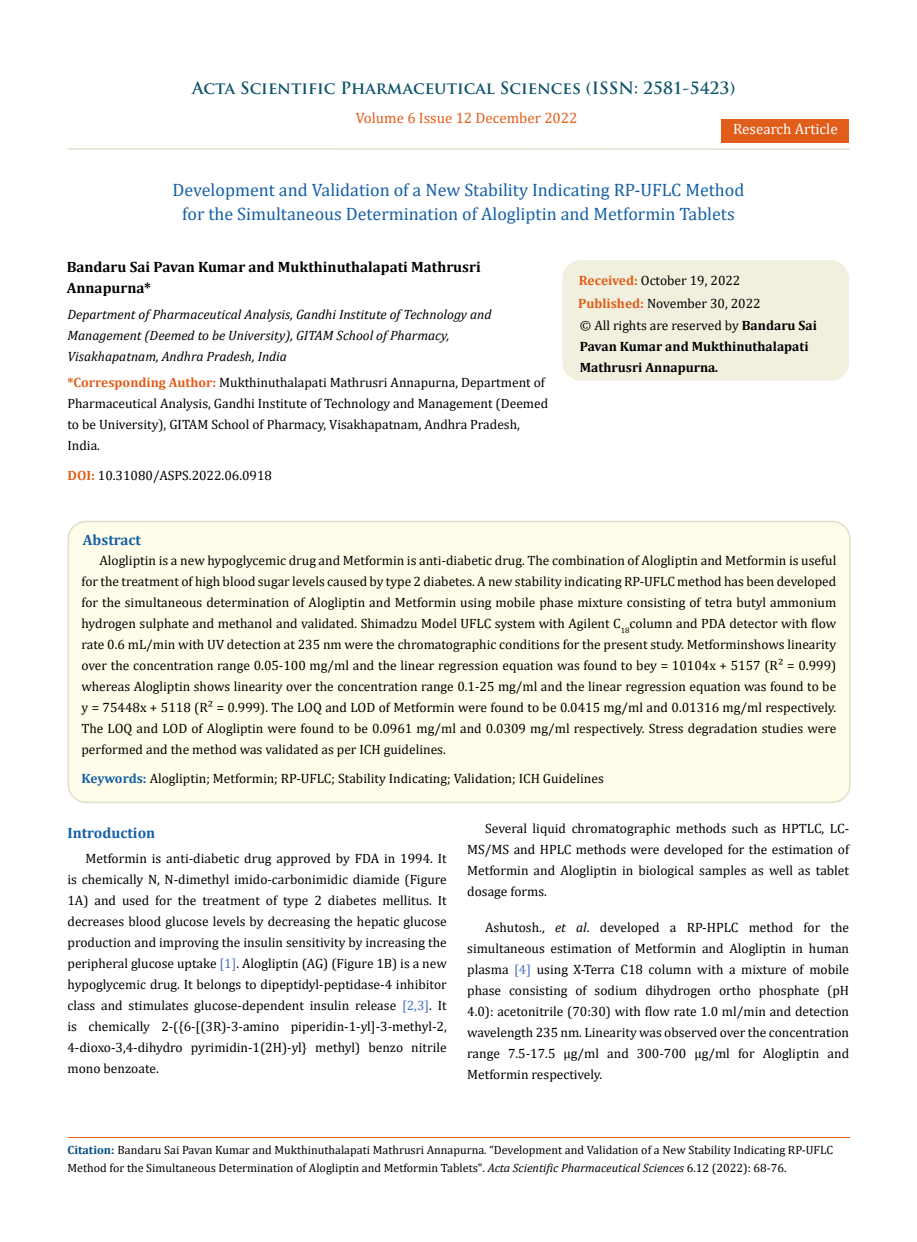
<style>
.page{position:relative;width:917px;height:1242px;background:#fff}
.page>*{position:absolute;margin:0;border:0;box-sizing:border-box;transform-origin:0 0}
.t1{font:18px/24px "Cambria";color:#1560a6;text-align:center}
.t2{font:700 16.5px "Trajan Pro";color:#0e546a}
.t3{font:700 15px/21px "Cambria";color:#000}
.t4{font:15px "Cambria";color:#e05d1a}
.t5{font:700 15px "Cambria";color:#1560a6}
.t6{font:15px "Cambria";color:#fff}
.t7{font:13.5px/21px "Cambria";color:#000;text-align:justify}
.t8{font:italic 13.5px/21px "Cambria";color:#000}
.t9{font:700 13.5px/21px "Cambria";color:#000}
.t10{font:12px/18px "Cambria";color:#000}
.s1{font-weight:700;color:#e05d1a}
.s2{font-weight:400}
.s3{font-style:italic}
.s4{font-weight:700;color:#1560a6}
.s5{color:#4472c4}
.s6{font-weight:700;color:#035089}
</style>
<div class="page">
<div style="left:721px;top:119px;width:128px;height:23px;background:#e05d1a"></div>
<div style="left:563px;top:261px;width:285px;height:119px;background:#f1f0de;border-radius:18px"></div>
<div style="left:562px;top:260px;width:287px;height:121px;border:2px solid #f1f0de;border-radius:18px"></div>
<div style="left:68px;top:521px;width:781px;height:281px;background:#fffde9;border-radius:18px"></div>
<div style="left:67px;top:521px;width:783px;height:282px;border:2px solid #e0dfcd;border-radius:18px"></div>
<hr style="left:68px;top:1138px;width:781px;height:1px;background:#e05d1a">
<hr style="left:67px;top:148px;width:782px;height:2px;background:#e0dfcd">
<p class="t2" style="left:192px;top:77px;width:545px">Acta Scientific Pharmaceutical Sciences (ISSN: 2581-5423)</p>
<p class="t4" style="left:356px;top:109px;width:223px">Volume 6 Issue 12 December 2022</p>
<p class="t6" style="left:733px;top:120px;width:106px">Research Article</p>
<h1 class="t1" style="left:172px;top:178px;width:573px">Development and Validation of a New Stability Indicating RP-UFLC Method for the Simultaneous Determination of Alogliptin and Metformin Tablets</h1>
<p class="t3" style="left:67px;top:256px;width:415px">Bandaru Sai Pavan Kumar and Mukthinuthalapati Mathrusri<br>Annapurna*</p>
<p class="t8" style="left:67px;top:303px;width:425px">Department of Pharmaceutical Analysis, Gandhi Institute of Technology and<br>Management (Deemed to be University), GITAM School of Pharmacy,<br>Visakhapatnam, Andhra Pradesh, India</p>
<p class="t7" style="left:67px;top:372px;width:482px;text-align:left"><span class="s1">*Corresponding Author:</span> Mukthinuthalapati Mathrusri Annapurna, Department of Pharmaceutical Analysis, Gandhi Institute of Technology and Management (Deemed to be University), GITAM School of Pharmacy, Visakhapatnam, Andhra Pradesh, India.</p>
<p class="t7" style="left:578px;top:269px;width:184px;line-height:23px"><span class="s1">Received:</span> October 19, 2022<br><span class="s1">Published:</span> November 30, 2022</p>
<p class="t9" style="left:580px;top:314px;width:239px"><span class="s2">© All rights are reserved by</span> Bandaru Sai<br>Pavan Kumar and Mukthinuthalapati<br>Mathrusri Annapurna<span class="s3">.</span></p>
<p class="t7" style="left:67px;top:465px;width:206px"><span class="s1">DOI:</span> 10.31080/ASPS.2022.06.0918</p>
<p class="t5" style="left:83px;top:529px;width:60px">Abstract</p>
<p class="t7" style="left:81px;top:550px;width:756px;text-indent:18px">Alogliptin is a new hypoglycemic drug and Metformin is anti-diabetic drug. The combination of Alogliptin and Metformin is useful for the treatment of high blood sugar levels caused by type 2 diabetes. A new stability indicating RP-UFLC method has been developed for the simultaneous determination of Alogliptin and Metformin using mobile phase mixture consisting of tetra butyl ammonium hydrogen sulphate and methanol and validated. Shimadzu Model UFLC system with Agilent C<sub>18</sub>column and PDA detector with flow rate 0.6 mL/min with UV detection at 235 nm were the chromatographic conditions for the present study. Metforminshows linearity over the concentration range 0.05-100 mg/ml and the linear regression equation was found to bey = 10104x + 5157 (R² = 0.999) whereas Alogliptin shows linearity over the concentration range 0.1-25 mg/ml and the linear regression equation was found to be y = 75448x + 5118 (R² = 0.999). The LOQ and LOD of Metformin were found to be 0.0415 mg/ml and 0.01316 mg/ml respectively.<br>The LOQ and LOD of Alogliptin were found to be 0.0961 mg/ml and 0.0309 mg/ml respectively. Stress degradation studies were performed and the method was validated as per ICH guidelines.</p>
<p class="t7" style="left:81px;top:768px;width:524px"><span class="s4">Keywords:</span> Alogliptin; Metformin; RP-UFLC; Stability Indicating; Validation; ICH Guidelines</p>
<p class="t5" style="left:67px;top:822px;width:89px">Introduction</p>
<p class="t7" style="left:67px;top:848px;width:381px;text-indent:18px">Metformin is anti-diabetic drug approved by FDA in 1994. It is chemically N, N-dimethyl imido-carbonimidic diamide (Figure 1A) and used for the treatment of type 2 diabetes mellitus. It decreases blood glucose levels by decreasing the hepatic glucose production and improving the insulin sensitivity by increasing the peripheral glucose uptake <span class="s5">[1]</span>. Alogliptin (AG) (Figure 1B) is a new hypoglycemic drug. It belongs to dipeptidyl-peptidase-4 inhibitor class and stimulates glucose-dependent insulin release <span class="s5">[2,3]</span>. It is chemically 2-({6-[(3R)-3-amino piperidin-1-yl]-3-methyl-2, 4-dioxo-3,4-dihydro pyrimidin-1(2H)-yl} methyl) benzo nitrile mono benzoate.</p>
<p class="t7" style="left:467px;top:818px;width:383px;text-indent:18px">Several liquid chromatographic methods such as HPTLC, LC-MS/MS and HPLC methods were developed for the estimation of Metformin and Alogliptin in biological samples as well as tablet dosage forms.</p>
<p class="t7" style="left:467px;top:917px;width:383px;text-indent:18px">Ashutosh., <span class="s3">et al</span>. developed a RP-HPLC method for the simultaneous estimation of Metformin and Alogliptin in human plasma <span class="s5">[4]</span> using X-Terra C18 column with a mixture of mobile phase consisting of sodium dihydrogen ortho phosphate (pH 4.0): acetonitrile (70:30) with flow rate 1.0 ml/min and detection wavelength 235 nm. Linearity was observed over the concentration range 7.5-17.5 µg/ml and 300-700 µg/ml for Alogliptin and Metformin respectively.</p>
<p class="t10" style="left:68px;top:1141px;width:767px"><span class="s6">Citation:</span> Bandaru Sai Pavan Kumar and Mukthinuthalapati Mathrusri Annapurna<span class="s3">.</span> “Development and Validation of a New Stability Indicating RP-UFLC<br>Method for the Simultaneous Determination of Alogliptin and Metformin Tablets". <span class="s3">Acta Scientific Pharmaceutical Sciences</span> 6.12 (2022): 68-76.</p>
</div>
